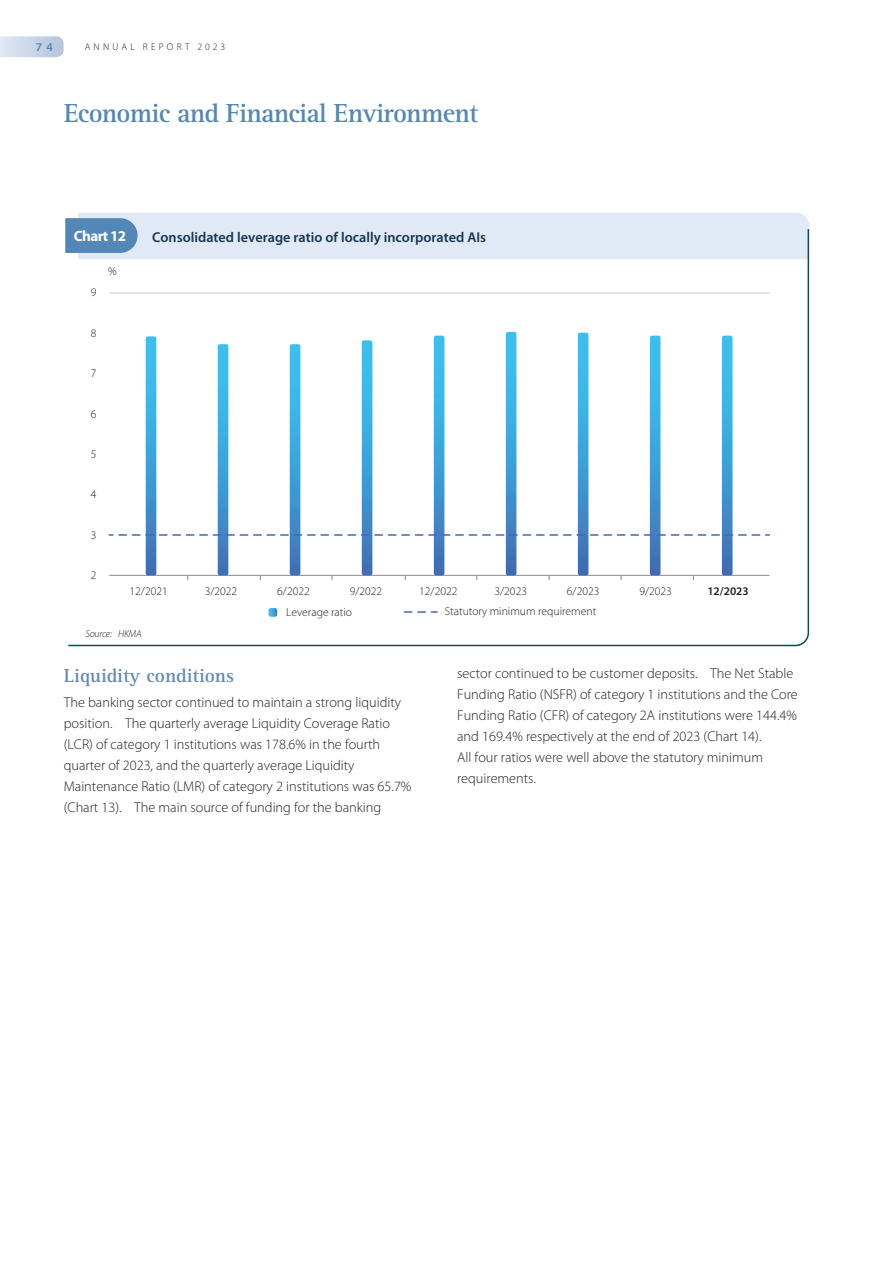
<style>
.page{position:relative;width:893px;height:1263px;background:#fff}
.page>*{position:absolute;margin:0;border:0;box-sizing:border-box;transform-origin:0 0}
.t1{font:700 27px "Rotis Serif Std";letter-spacing:-.03em;color:#5287b7}
.t2{font:700 19.5px "Rotis Serif Std";color:#6389b8}
.t3{font:700 15px "Myriad Pro";letter-spacing:-.04em;color:#fff}
.t4{font:300 14.25px/21px "Myriad Pro";color:#231f20}
.t5{font:600 14.25px "Myriad Pro";color:#173650}
.t6{font:600 12px "Myriad Pro";color:#5287b7}
.t7{font:300 11.7px "Myriad Pro";color:#231f20}
.t8{font:600 11.7px "Myriad Pro";color:#231f20}
.t9{font:italic 300 10.2px "Myriad Pro";letter-spacing:-.03em;color:#231f20}
.t10{font:300 9.75px "Myriad Pro";letter-spacing:.33em;color:#231f20}
</style>
<div class="page">
<svg style="left:0;top:36px;width:64px;height:21px"></svg>
<svg style="left:65px;top:213px;width:744px;height:40px;background:#d8e3f2"></svg>
<svg style="left:67px;top:228px;width:743px;height:419px"></svg>
<svg style="left:119px;top:332px;width:650px;height:248px"></svg>
<svg style="left:269px;top:608px;width:8px;height:9px"></svg>
<p class="t6" style="left:36px;top:39px;width:18px">7 4</p>
<p class="t10" style="left:85px;top:41px;width:142px">ANNUAL REPORT 2023</p>
<h1 class="t1" style="left:64px;top:97px;width:416px">Economic and Financial Environment</h1>
<p class="t3" style="left:74px;top:227px;width:54px">Chart 12</p>
<p class="t5" style="left:152px;top:228px;width:335px">Consolidated leverage ratio of locally incorporated AIs</p>
<p class="t7" style="left:91px;top:285px;width:7px">9</p>
<p class="t7" style="left:108px;top:264px;width:10px">%</p>
<p class="t7" style="left:91px;top:326px;width:7px">8</p>
<p class="t7" style="left:91px;top:366px;width:7px">7</p>
<p class="t7" style="left:91px;top:407px;width:7px">6</p>
<p class="t7" style="left:91px;top:447px;width:7px">5</p>
<p class="t7" style="left:91px;top:487px;width:7px">4</p>
<p class="t7" style="left:91px;top:528px;width:7px">3</p>
<p class="t7" style="left:91px;top:568px;width:7px">2</p>
<p class="t7" style="left:130px;top:584px;width:40px">12/2021</p>
<p class="t7" style="left:205px;top:584px;width:34px">3/2022</p>
<p class="t7" style="left:277px;top:584px;width:34px">6/2022</p>
<p class="t7" style="left:350px;top:584px;width:34px">9/2022</p>
<p class="t7" style="left:419px;top:584px;width:40px">12/2022</p>
<p class="t7" style="left:495px;top:584px;width:34px">3/2023</p>
<p class="t7" style="left:567px;top:584px;width:34px">6/2023</p>
<p class="t7" style="left:639px;top:584px;width:34px">9/2023</p>
<p class="t8" style="left:707px;top:584px;width:43px">12/2023</p>
<p class="t7" style="left:286px;top:605px;width:67px">Leverage ratio</p>
<p class="t7" style="left:445px;top:604px;width:153px">Statutory minimum requirement</p>
<p class="t9" style="left:86px;top:627px;width:57px">Source: HKMA</p>
<h1 class="t2" style="left:64px;top:664px;width:172px">Liquidity conditions</h1>
<p class="t4" style="left:64px;top:692px;width:349px">The banking sector continued to maintain a strong liquidity position. The quarterly average Liquidity Coverage Ratio (LCR) of category 1 institutions was 178.6% in the fourth quarter of 2023, and the quarterly average Liquidity Maintenance Ratio (LMR) of category 2 institutions was 65.7% (Chart 13). The main source of funding for the banking</p>
<p class="t4" style="left:457px;top:662px;width:342px">sector continued to be customer deposits. The Net Stable Funding Ratio (NSFR) of category 1 institutions and the Core Funding Ratio (CFR) of category 2A institutions were 144.4% and 169.4% respectively at the end of 2023 (Chart 14).<br>All four ratios were well above the statutory minimum requirements.</p>
</div>
